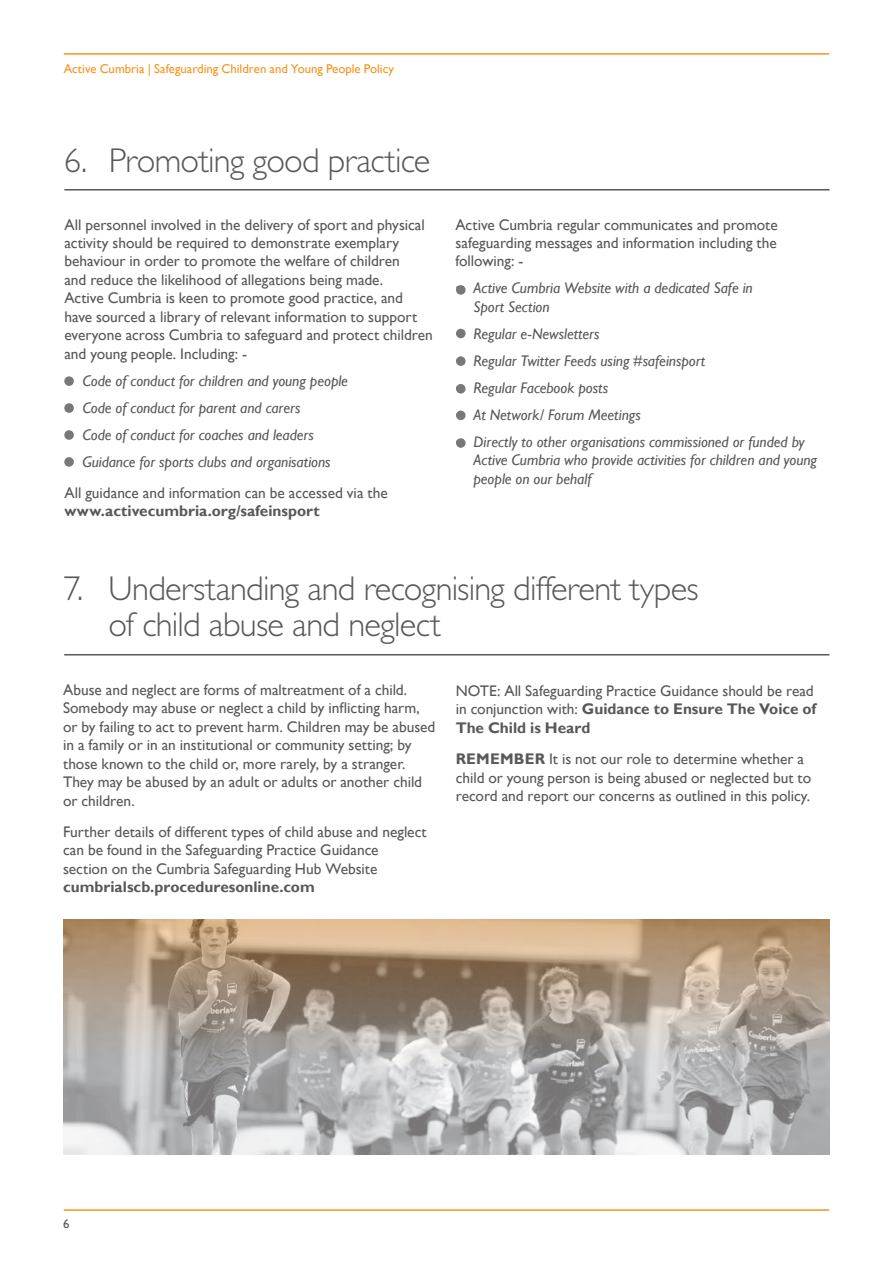
<style>
.page{position:relative;width:893px;height:1263px;background:#fff}
.page>*{position:absolute;margin:0;border:0;box-sizing:border-box;transform-origin:0 0}
.t1{font:300 34.5px/36px "Gill Sans";letter-spacing:-.02em;color:#57585a}
.t2{font:15.3px/18.5px "Gill Sans";letter-spacing:-.005em;color:#57585a}
.t3{font:italic 15.3px/18.5px "Gill Sans";letter-spacing:-.005em;color:#57585a}
.t4{font:700 15.3px "Gill Sans";color:#57585a}
.t5{font:12.75px "Gill Sans";color:#f7931d}
.t6{font:12.75px "Gill Sans";color:#57585a}
.s1{font-weight:700}
</style>
<div class="page">
<hr style="left:64px;top:53px;width:765px;height:2px;background:#f7931d">
<hr style="left:64px;top:1209px;width:765px;height:2px;background:#f7931d">
<hr style="left:64px;top:189px;width:766px;height:1px;background:#57585a">
<div style="left:64px;top:376px;width:10px;height:10px;background:#76787b;border-radius:50%"></div>
<div style="left:64px;top:403px;width:10px;height:10px;background:#76787b;border-radius:50%"></div>
<div style="left:64px;top:430px;width:10px;height:10px;background:#76787b;border-radius:50%"></div>
<div style="left:64px;top:457px;width:10px;height:10px;background:#76787b;border-radius:50%"></div>
<div style="left:456px;top:285px;width:10px;height:10px;background:#76787b;border-radius:50%"></div>
<div style="left:456px;top:329px;width:10px;height:9px;background:#76787b;border-radius:50%"></div>
<div style="left:456px;top:356px;width:10px;height:10px;background:#76787b;border-radius:50%"></div>
<div style="left:456px;top:384px;width:10px;height:10px;background:#76787b;border-radius:50%"></div>
<div style="left:456px;top:411px;width:10px;height:9px;background:#76787b;border-radius:50%"></div>
<div style="left:456px;top:438px;width:10px;height:10px;background:#76787b;border-radius:50%"></div>
<hr style="left:64px;top:654px;width:765px;height:1px;background:#57585a">
<svg style="left:64px;top:919px;width:765px;height:235px;background:#b3a89d"></svg>
<p class="t5" style="left:64px;top:61px;width:332px">Active Cumbria | Safeguarding Children and Young People Policy</p>
<h1 class="t1" style="left:64px;top:143px;width:368px">6. Promoting good practice</h1>
<p class="t2" style="left:64px;top:215px;width:370px">All personnel involved in the delivery of sport and physical activity should be required to demonstrate exemplary behaviour in order to promote the welfare of children<br>and reduce the likelihood of allegations being made.<br>Active Cumbria is keen to promote good practice, and have sourced a library of relevant information to support everyone across Cumbria to safeguard and protect children and young people. Including: -</p>
<p class="t3" style="left:64px;top:371px;width:285px">• Code of conduct for children and young people</p>
<p class="t3" style="left:64px;top:398px;width:238px">• Code of conduct for parent and carers</p>
<p class="t3" style="left:64px;top:425px;width:251px">• Code of conduct for coaches and leaders</p>
<p class="t3" style="left:64px;top:452px;width:268px">• Guidance for sports clubs and organisations</p>
<p class="t2" style="left:64px;top:484px;width:325px">All guidance and information can be accessed via the</p>
<p class="t4" style="left:64px;top:502px;width:257px">www.activecumbria.org/safeinsport</p>
<p class="t2" style="left:455px;top:215px;width:324px;text-align:justify">Active Cumbria regular communicates and promote safeguarding messages and information including the following: -</p>
<p class="t3" style="left:473px;top:279px;width:281px;text-indent:-18px">• Active Cumbria Website with a dedicated Safe in<br>Sport Section</p>
<p class="t3" style="left:455px;top:325px;width:146px">• Regular e-Newsletters</p>
<p class="t3" style="left:455px;top:352px;width:251px">• Regular Twitter Feeds using #safeinsport</p>
<p class="t3" style="left:455px;top:379px;width:154px">• Regular Facebook posts</p>
<p class="t3" style="left:455px;top:405px;width:187px">• At Network/ Forum Meetings</p>
<p class="t3" style="left:473px;top:432px;width:345px;text-indent:-18px">• Directly to other organisations commissioned or funded by<br>Active Cumbria who provide activities for children and young people on our behalf</p>
<h1 class="t1" style="left:109px;top:571px;width:591px;text-indent:-45px">7. Understanding and recognising different types of child abuse and neglect</h1>
<p class="t2" style="left:63px;top:681px;width:374px">Abuse and neglect are forms of maltreatment of a child.<br>Somebody may abuse or neglect a child by inflicting harm, or by failing to act to prevent harm. Children may be abused in a family or in an institutional or community setting; by those known to the child or, more rarely, by a stranger.<br>They may be abused by an adult or adults or another child or children.</p>
<p class="t2" style="left:63px;top:823px;width:365px">Further details of different types of child abuse and neglect can be found in the Safeguarding Practice Guidance section on the Cumbria Safeguarding Hub Website</p>
<p class="t4" style="left:63px;top:878px;width:253px">cumbrialscb.proceduresonline.com</p>
<p class="t2" style="left:456px;top:682px;width:362px">NOTE: All Safeguarding Practice Guidance should be read in conjunction with: <span class="s1">Guidance to Ensure The Voice of<br>The Child is Heard</span></p>
<p class="t2" style="left:456px;top:750px;width:357px"><span class="s1">REMEMBER</span> It is not our role to determine whether a child or young person is being abused or neglected but to record and report our concerns as outlined in this policy.</p>
<p class="t6" style="left:63px;top:1217px;width:8px">6</p>
</div>
